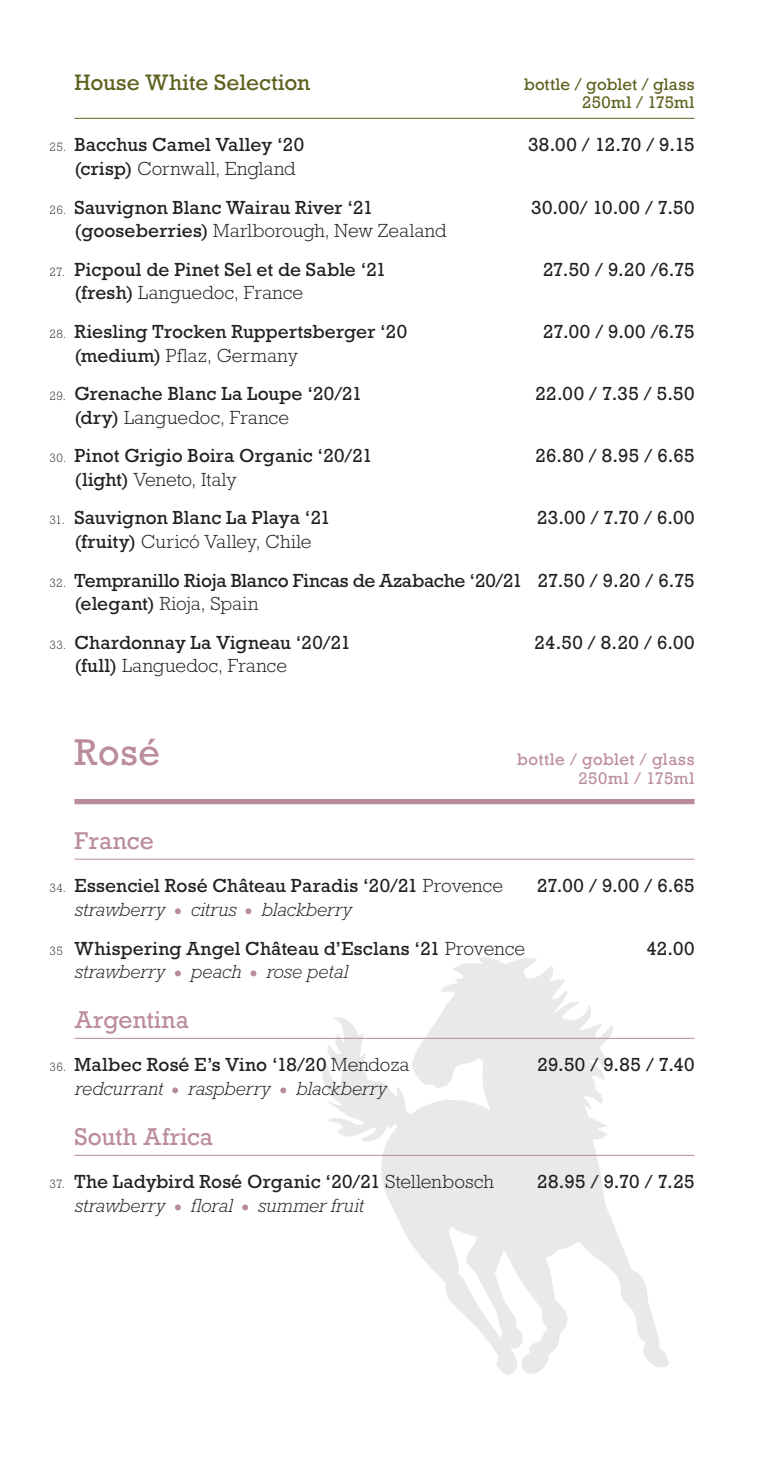
<style>
.page{position:relative;width:769px;height:1474px;background:#fff}
.page>*{position:absolute;margin:0;border:0;box-sizing:border-box;transform-origin:0 0}
.heading_rose{font:35px "Rockwell";color:#bb8c9d}
.subheading_rose{font:22.75px "Rockwell";color:#bb8c9d}
.subheading_white{font:22.75px "Rockwell Std";color:#5e611e}
.wine{font:19.25px/23.6px "Rockwell Std";letter-spacing:.005em;color:#231f20}
.wine-2{font:300 19.25px "Rockwell Std";letter-spacing:.005em;color:#231f20}
.description{font:italic 300 19.25px "Rockwell Std";letter-spacing:.005em;color:#231f20}
.subheading_white-2{font:15.75px/18px "Rockwell";letter-spacing:.005em;color:#5e611e;text-align:right}
.heading_rose-2{font:15.75px/19.4px "Rockwell";letter-spacing:.025em;color:#bb8c9d;text-align:right}
.s1{font-weight:300;font-size:12.25px}
.s2{font-weight:400}
.s3{font-weight:300}
</style>
<div class="page">
<svg style="left:323px;top:957px;width:346px;height:417px"></svg>
<hr style="left:74px;top:118px;width:620px;height:1px;background:#5e611e">
<div style="left:74px;top:799px;width:620px;height:5px;background:#bb8c9d"></div>
<hr style="left:74px;top:858px;width:620px;height:1px;background:#bb8c9d">
<hr style="left:74px;top:1037px;width:620px;height:1px;background:#bb8c9d">
<hr style="left:74px;top:1154px;width:620px;height:1px;background:#bb8c9d">
<svg style="left:175px;top:908px;width:6px;height:6px"></svg>
<svg style="left:245px;top:908px;width:6px;height:6px"></svg>
<svg style="left:175px;top:970px;width:6px;height:6px"></svg>
<svg style="left:250px;top:970px;width:6px;height:6px"></svg>
<svg style="left:172px;top:1087px;width:6px;height:6px"></svg>
<svg style="left:280px;top:1087px;width:6px;height:6px"></svg>
<svg style="left:175px;top:1204px;width:6px;height:6px"></svg>
<svg style="left:242px;top:1204px;width:6px;height:6px"></svg>
<p class="subheading_white" style="left:74px;top:69px;width:237px">House White Selection</p>
<p class="subheading_white-2" style="left:524px;top:75px;width:172px">bottle / goblet / glass<br>250ml / 175ml</p>
<p class="wine" style="left:50px;top:133px;width:256px"><span class="s1">25.</span> Bacchus Camel Valley ‘20</p>
<p class="wine" style="left:528px;top:133px;width:168px">38.00 / 12.70 / 9.15</p>
<p class="wine-2" style="left:74px;top:158px;width:223px"><span class="s2">(crisp)</span> Cornwall, England</p>
<p class="wine" style="left:50px;top:195px;width:325px"><span class="s1">26.</span> Sauvignon Blanc Wairau River ‘21</p>
<p class="wine" style="left:531px;top:195px;width:165px">30.00/ 10.00 / 7.50</p>
<p class="wine-2" style="left:74px;top:220px;width:374px"><span class="s2">(gooseberries)</span> Marlborough, New Zealand</p>
<p class="wine" style="left:50px;top:257px;width:338px"><span class="s1">27.</span> Picpoul de Pinet Sel et de Sable ‘21</p>
<p class="wine" style="left:543px;top:257px;width:153px">27.50 / 9.20 /6.75</p>
<p class="wine-2" style="left:74px;top:282px;width:230px"><span class="s2">(fresh)</span> Languedoc, France</p>
<p class="wine" style="left:50px;top:319px;width:359px"><span class="s1">28.</span> Riesling Trocken Ruppertsberger ‘20</p>
<p class="wine" style="left:543px;top:319px;width:153px">27.00 / 9.00 /6.75</p>
<p class="wine-2" style="left:74px;top:344px;width:225px"><span class="s2">(medium)</span> Pflaz, Germany</p>
<p class="wine" style="left:50px;top:381px;width:314px"><span class="s1">29.</span> Grenache Blanc La Loupe ‘20/21</p>
<p class="wine" style="left:535px;top:381px;width:160px">22.00 / 7.35 / 5.50</p>
<p class="wine-2" style="left:74px;top:406px;width:216px"><span class="s2">(dry)</span> Languedoc, France</p>
<p class="wine" style="left:50px;top:444px;width:324px"><span class="s1">30.</span> Pinot Grigio Boira Organic ‘20/21</p>
<p class="wine" style="left:535px;top:444px;width:161px">26.80 / 8.95 / 6.65</p>
<p class="wine-2" style="left:74px;top:468px;width:164px"><span class="s2">(light)</span> Veneto, Italy</p>
<p class="wine" style="left:50px;top:506px;width:282px"><span class="s1">31.</span> Sauvignon Blanc La Playa ‘21</p>
<p class="wine" style="left:537px;top:506px;width:159px">23.00 / 7.70 / 6.00</p>
<p class="wine-2" style="left:74px;top:530px;width:239px"><span class="s2">(fruity)</span> Curicó Valley, Chile</p>
<p class="wine" style="left:74px;top:568px;width:622px;text-indent:-25px"><span class="s1">32.</span> Tempranillo Rioja Blanco Fincas de Azabache ‘20/21 27.50 / 9.20 / 6.75 (elegant) <span class="s3">Rioja, Spain</span></p>
<p class="wine" style="left:50px;top:630px;width:303px"><span class="s1">33.</span> Chardonnay La Vigneau ‘20/21</p>
<p class="wine" style="left:535px;top:630px;width:161px">24.50 / 8.20 / 6.00</p>
<p class="wine-2" style="left:74px;top:655px;width:214px"><span class="s2">(full)</span> Languedoc, France</p>
<p class="heading_rose" style="left:74px;top:730px;width:87px">Rosé</p>
<p class="heading_rose-2" style="left:517px;top:749px;width:179px">bottle / goblet / glass<br>250ml / 175ml</p>
<p class="subheading_rose" style="left:74px;top:826px;width:81px">France</p>
<p class="wine" style="left:50px;top:873px;width:455px"><span class="s1">34.</span> Essenciel Rosé Château Paradis ‘20/21 <span class="s3">Provence</span></p>
<p class="wine" style="left:537px;top:873px;width:159px">27.00 / 9.00 / 6.65</p>
<p class="description" style="left:74px;top:898px;width:92px">strawberry</p>
<p class="description" style="left:190px;top:898px;width:47px">citrus</p>
<p class="description" style="left:261px;top:898px;width:92px">blackberry</p>
<p class="wine" style="left:50px;top:936px;width:477px"><span class="s1">35</span> Whispering Angel Château d’Esclans ‘21 <span class="s3">Provence</span></p>
<p class="wine" style="left:646px;top:936px;width:50px">42.00</p>
<p class="description" style="left:74px;top:960px;width:92px">strawberry</p>
<p class="description" style="left:190px;top:960px;width:52px">peach</p>
<p class="description" style="left:266px;top:960px;width:83px">rose petal</p>
<p class="subheading_rose" style="left:74px;top:1005px;width:116px">Argentina</p>
<p class="wine" style="left:50px;top:1053px;width:361px"><span class="s1">36.</span> Malbec Rosé E’s Vino ‘18/20 <span class="s3">Mendoza</span></p>
<p class="wine" style="left:537px;top:1053px;width:159px">29.50 / 9.85 / 7.40</p>
<p class="description" style="left:74px;top:1077px;width:90px">redcurrant</p>
<p class="description" style="left:188px;top:1077px;width:84px">raspberry</p>
<p class="description" style="left:296px;top:1077px;width:92px">blackberry</p>
<p class="subheading_rose" style="left:74px;top:1122px;width:140px">South Africa</p>
<p class="wine" style="left:50px;top:1169px;width:446px"><span class="s1">37.</span> The Ladybird Rosé Organic ‘20/21 <span class="s3">Stellenbosch</span></p>
<p class="wine" style="left:537px;top:1169px;width:159px">28.95 / 9.70 / 7.25</p>
<p class="description" style="left:74px;top:1194px;width:92px">strawberry</p>
<p class="description" style="left:190px;top:1194px;width:44px">floral</p>
<p class="description" style="left:258px;top:1194px;width:107px">summer fruit</p>
</div>
